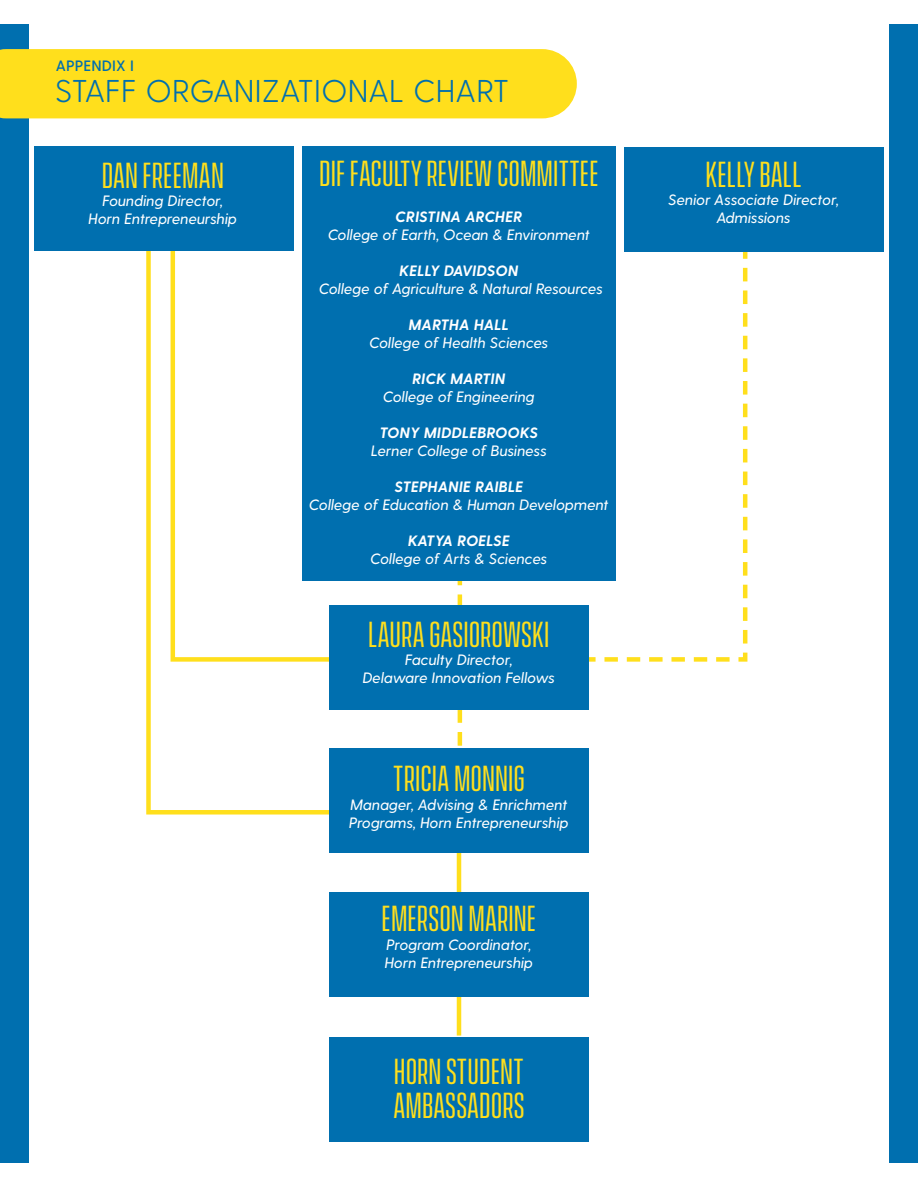
<style>
.page{position:relative;width:918px;height:1188px;background:#fff}
.page>*{position:absolute;margin:0;border:0;box-sizing:border-box;transform-origin:0 0}
.t1{font:33px/33.6px "Vanguard CF";color:#ffdf1c}
.t2{font:300 31.5px "Greycliff CF";letter-spacing:.005em;color:#006faf}
.t3{font:italic 500 15px/18px "Greycliff CF";color:#fff;text-align:center}
.t4{font:italic 700 15px "Greycliff CF";letter-spacing:.01em;color:#fff}
.t5{font:600 15px "Greycliff CF";letter-spacing:.01em;color:#006faf}
</style>
<div class="page">
<svg style="left:584px;top:252px;width:164px;height:410px"></svg>
<svg style="left:146px;top:251px;width:188px;height:564px"></svg>
<svg style="left:168px;top:251px;width:166px;height:413px"></svg>
<div style="left:0;top:25px;width:28px;height:1138px;background:#006faf"></div>
<hr style="left:457px;top:847px;width:4px;height:189px;background:#ffdf1c">
<svg style="left:458px;top:580px;width:4px;height:166px"></svg>
<div style="left:890px;top:25px;width:28px;height:1138px;background:#006faf"></div>
<div style="left:0;top:49px;width:577px;height:69px;background:#ffdf1c"></div>
<div style="left:302px;top:146px;width:314px;height:434px;background:#006faf"></div>
<div style="left:34px;top:146px;width:260px;height:105px;background:#006faf"></div>
<div style="left:329px;top:605px;width:260px;height:105px;background:#006faf"></div>
<div style="left:624px;top:148px;width:260px;height:104px;background:#006faf"></div>
<div style="left:329px;top:749px;width:260px;height:104px;background:#006faf"></div>
<div style="left:329px;top:892px;width:260px;height:104px;background:#006faf"></div>
<div style="left:329px;top:1038px;width:260px;height:104px;background:#006faf"></div>
<p class="t5" style="left:56px;top:57px;width:80px">APPENDIX I</p>
<h2 class="t2" style="left:55px;top:72px;width:456px">STAFF ORGANIZATIONAL CHART</h2>
<h1 class="t1" style="left:102px;top:160px;width:124px">DAN FREEMAN</h1>
<p class="t3" style="left:89px;top:192px;width:150px">Founding Director,<br>Horn Entrepreneurship</p>
<h1 class="t1" style="left:319px;top:159px;width:281px">DIF FACULTY REVIEW COMMITTEE</h1>
<p class="t4" style="left:396px;top:208px;width:128px">CRISTINA ARCHER</p>
<p class="t3" style="left:328px;top:226px;width:264px">College of Earth, Ocean &amp; Environment</p>
<p class="t4" style="left:400px;top:262px;width:120px">KELLY DAVIDSON</p>
<p class="t3" style="left:319px;top:280px;width:285px">College of Agriculture &amp; Natural Resources</p>
<p class="t4" style="left:409px;top:316px;width:102px">MARTHA HALL</p>
<p class="t3" style="left:370px;top:334px;width:180px">College of Health Sciences</p>
<p class="t4" style="left:413px;top:370px;width:95px">RICK MARTIN</p>
<p class="t3" style="left:383px;top:388px;width:153px">College of Engineering</p>
<p class="t4" style="left:380px;top:424px;width:160px">TONY MIDDLEBROOKS</p>
<p class="t3" style="left:371px;top:442px;width:177px">Lerner College of Business</p>
<p class="t4" style="left:395px;top:478px;width:130px">STEPHANIE RAIBLE</p>
<p class="t3" style="left:309px;top:496px;width:301px">College of Education &amp; Human Development</p>
<p class="t4" style="left:408px;top:532px;width:103px">KATYA ROELSE</p>
<p class="t3" style="left:371px;top:550px;width:178px">College of Arts &amp; Sciences</p>
<h1 class="t1" style="left:368px;top:619px;width:183px">LAURA GASIOROWSKI</h1>
<p class="t3" style="left:363px;top:650px;width:194px">Faculty Director,<br>Delaware Innovation Fellows</p>
<h1 class="t1" style="left:393px;top:763px;width:134px">TRICIA MONNIG</h1>
<p class="t3" style="left:349px;top:795px;width:221px;line-height:18.6px;text-align:left">Manager, Advising &amp; Enrichment<br>Programs, Horn Entrepreneurship</p>
<h1 class="t1" style="left:382px;top:903px;width:156px">EMERSON MARINE</h1>
<p class="t3" style="left:385px;top:935px;width:150px;line-height:18.6px;text-align:left">Program Coordinator,<br>Horn Entrepreneurship</p>
<h1 class="t1" style="left:393px;top:1056px;width:133px">HORN STUDENT<br>AMBASSADORS</h1>
<h1 class="t1" style="left:705px;top:159px;width:98px">KELLY BALL</h1>
<p class="t3" style="left:669px;top:191px;width:172px">Senior Associate Director,<br>Admissions</p>
</div>
